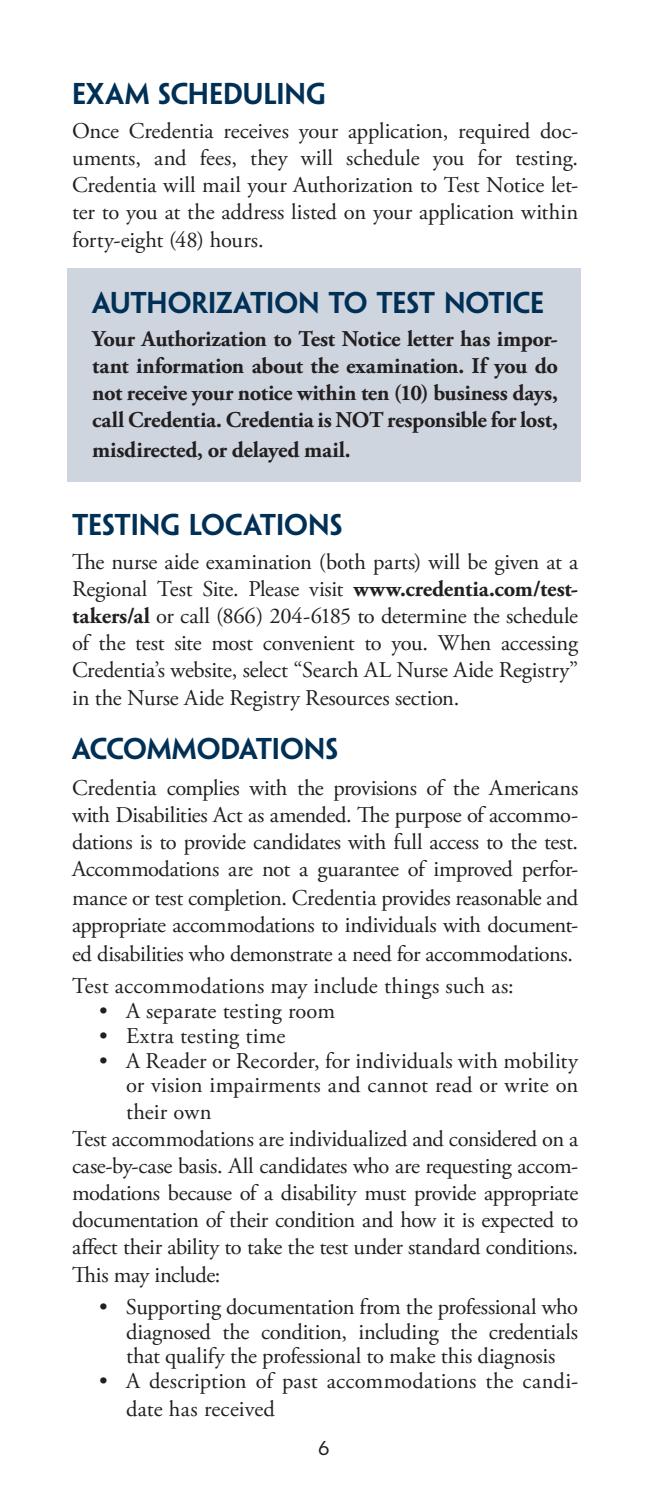
<style>
.page{position:relative;width:648px;height:1499px;background:#fff}
.page>*{position:absolute;margin:0;border:0;box-sizing:border-box;transform-origin:0 0}
.A-Head{font:600 27px "Penumbra Sans Std";letter-spacing:-.005em;color:#003056}
.Text{font:22.5px/27.2px "Adobe Garamond Pro";letter-spacing:-.01em;color:#231f20;text-align:justify}
.bulleted_list{font:22.5px/24.8px "Adobe Garamond Pro";letter-spacing:.005em;color:#231f20;text-align:right}
.Text-2{font:700 22.5px/27px "Adobe Garamond Pro";letter-spacing:-.015em;color:#231f20;text-align:justify}
.Text-3{font:22.5px "Adobe Garamond Pro";letter-spacing:.01em;color:#231f20}
.t1{font:18px "Penumbra Sans Std";color:#231f20}
.s1{font-weight:700}
</style>
<div class="page">
<div style="left:68px;top:268px;width:513px;height:214px;background:#cfd5df"></div>
<p class="A-Head" style="left:72px;top:77px;width:255px">EXAM SCHEDULING</p>
<p class="Text" style="left:72px;top:118px;width:508px">Once Credentia receives your application, required doc&shy;uments, and fees, they will schedule you for testing.<br>Credentia will mail your Authorization to Test Notice let&shy;ter to you at the address listed on your application within forty-eight (48) hours.</p>
<p class="A-Head" style="left:92px;top:285px;width:453px">AUTHORIZATION TO TEST NOTICE</p>
<p class="Text-2" style="left:92px;top:326px;width:467px">Your Authorization to Test Notice letter has impor&shy;tant information about the examination. If you do not receive your notice within ten (10) business days, call Credentia. Credentia is NOT responsible for lost,</p>
<p class="Text-2" style="left:92px;top:436px;width:260px">misdirected, or delayed mail.</p>
<p class="A-Head" style="left:72px;top:508px;width:272px">TESTING LOCATIONS</p>
<p class="Text" style="left:72px;top:549px;width:508px">The nurse aide examination (both parts) will be given at a Regional Test Site. Please visit <span class="s1">www.credentia.com/test&shy;takers/al</span> or call (866) 204-6185 to determine the schedule of the test site most convenient to you. When accessing Credentia’s website, select “Search AL Nurse Aide Registry” in the Nurse Aide Registry Resources section.</p>
<p class="A-Head" style="left:72px;top:732px;width:268px">ACCOMMODATIONS</p>
<p class="Text" style="left:72px;top:775px;width:508px">Credentia complies with the provisions of the Americans with Disabilities Act as amended. The purpose of accommo&shy;dations is to provide candidates with full access to the test.<br>Accommodations are not a guarantee of improved perfor-</p>
<p class="Text" style="left:72px;top:885px;width:508px">mance or test completion. Credentia provides reasonable and appropriate accommodations to individuals with document&shy;ed disabilities who demonstrate a need for accommodations.</p>
<p class="Text-3" style="left:72px;top:972px;width:443px">Test accommodations may include things such as:</p>
<p class="bulleted_list" style="left:99px;top:999px;width:238px">• A separate testing room</p>
<p class="bulleted_list" style="left:99px;top:1024px;width:188px">• Extra testing time</p>
<p class="bulleted_list" style="left:99px;top:1048px;width:481px">• A Reader or Recorder, for individuals with mobility or vision impairments and cannot read or write on</p>
<p class="bulleted_list" style="left:126px;top:1100px;width:87px">their own</p>
<p class="Text" style="left:72px;top:1126px;width:508px">Test accommodations are individualized and considered on a case-by-case basis. All candidates who are requesting accom&shy;modations because of a disability must provide appropriate documentation of their condition and how it is expected to affect their ability to take the test under standard conditions.<br>This may include:</p>
<p class="bulleted_list" style="left:126px;top:1295px;width:454px;text-align:justify;text-indent:-27px">• Supporting documentation from the professional who diagnosed the condition, including the credentials that qualify the professional to make this diagnosis</p>
<p class="bulleted_list" style="left:126px;top:1367px;width:454px;line-height:28.1px;text-align:left;text-indent:-27px">• A description of past accommodations the candi&shy;date has received</p>
<p class="t1" style="left:319px;top:1437px;width:12px">6</p>
</div>
